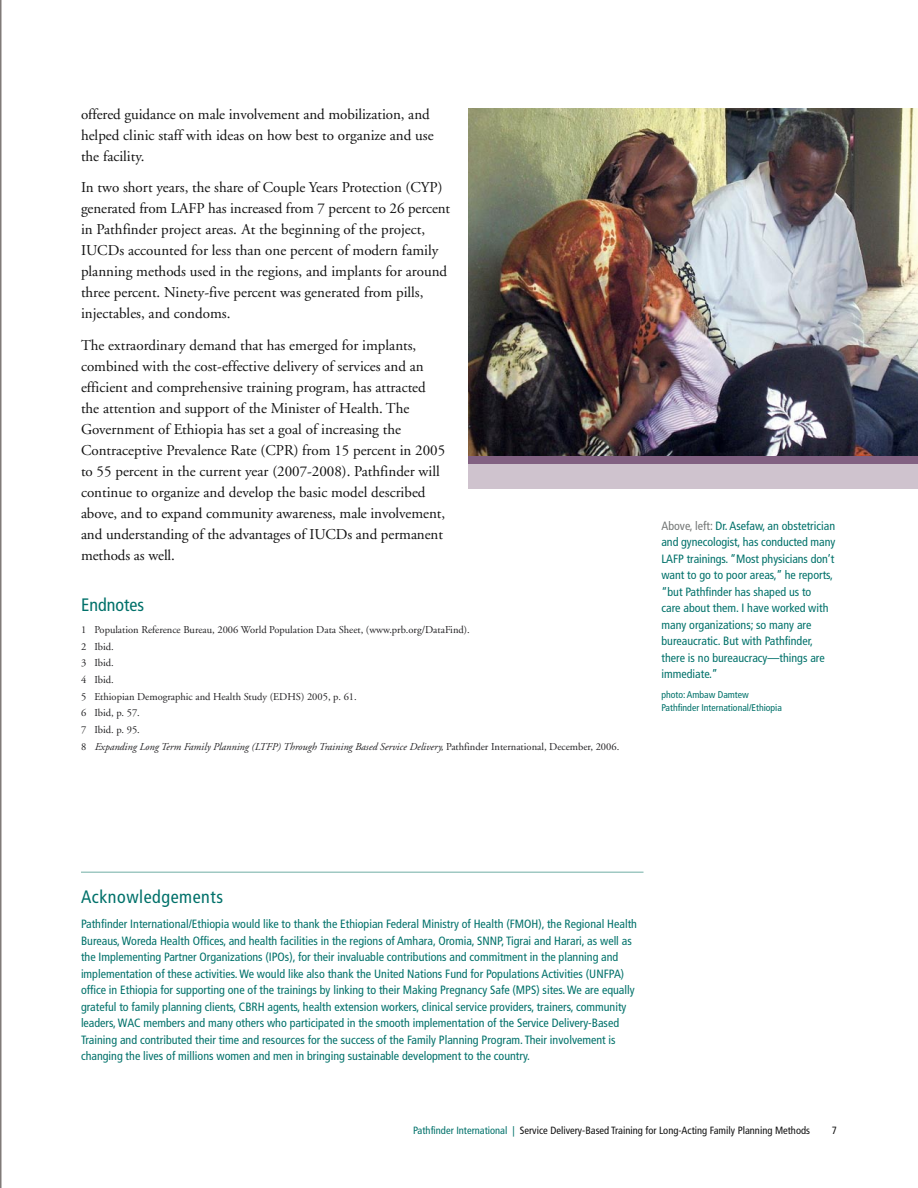
<style>
.page{position:relative;width:918px;height:1188px;background:#fff}
.page>*{position:absolute;margin:0;border:0;box-sizing:border-box;transform-origin:0 0}
.t1{font:condensed 18px "Frutiger";letter-spacing:.03em;color:#00716a}
.t2{font:condensed 18px "Frutiger";color:#00716a}
.t3{font:15px/21px "Adobe Garamond";color:#121212}
.t4{font:condensed 12px/16.5px "Frutiger";color:#00716a}
.t5{font:10.5px/16.8px "Adobe Garamond";color:#212022}
.t6{font:condensed 10.5px "Frutiger";color:#121212}
.t7{font:condensed 9.75px/12.8px "Frutiger";color:#00716a}
.s1{font-style:italic}
.s2{color:#747776}
.s3{color:#00716a}
</style>
<div class="page">
<hr style="left:0;top:0;width:2px;height:1188px;background:#807a78">
<img style="left:468px;top:108px;width:450px;height:348px">
<div style="left:468px;top:462px;width:450px;height:27px;background:#cfc3ce"></div>
<div style="left:468px;top:456px;width:450px;height:8px;background:#826182"></div>
<hr style="left:81px;top:872px;width:563px;height:1px;background:#9fc8c2">
<p class="t3" style="left:81px;top:104px;width:354px">offered guidance on male involvement and mobilization, and helped clinic staff with ideas on how best to organize and use the facility.</p>
<p class="t3" style="left:81px;top:178px;width:371px">In two short years, the share of Couple Years Protection (CYP) generated from LAFP has increased from 7 percent to 26 percent in Pathfinder project areas. At the beginning of the project, IUCDs accounted for less than one percent of modern family planning methods used in the regions, and implants for around three percent. Ninety-five percent was generated from pills, injectables, and condoms.</p>
<p class="t3" style="left:81px;top:335px;width:366px">The extraordinary demand that has emerged for implants, combined with the cost-effective delivery of services and an efficient and comprehensive training program, has attracted the attention and support of the Minister of Health. The Government of Ethiopia has set a goal of increasing the Contraceptive Prevalence Rate (CPR) from 15 percent in 2005 to 55 percent in the current year (2007-2008). Pathfinder will continue to organize and develop the basic model described above, and to expand community awareness, male involvement, and understanding of the advantages of IUCDs and permanent methods as well.</p>
<h1 class="t2" style="left:81px;top:594px;width:64px">Endnotes</h1>
<p class="t5" style="left:81px;top:621px;width:540px">1 Population Reference Bureau, 2006 World Population Data Sheet, (www.prb.org/DataFind).<br>2 Ibid.<br>3 Ibid.<br>4 Ibid.<br>5 Ethiopian Demographic and Health Study (EDHS) 2005, p. 61.<br>6 Ibid, p. 57.<br>7 Ibid. p. 95.<br>8 <span class="s1">Expanding Long Term Family Planning (LTFP) Through Training Based Service Delivery,</span> Pathfinder International, December, 2006.</p>
<p class="t4" style="left:662px;top:517px;width:175px"><span class="s2">Above, left:</span> Dr. Asefaw, an obstetrician and gynecologist, has conducted many LAFP trainings. “Most physicians don’t want to go to poor areas,” he reports, “but Pathfinder has shaped us to<br>care about them. I have worked with many organizations; so many are bureaucratic. But with Pathfinder, there is no bureaucracy—things are immediate.”</p>
<p class="t7" style="left:662px;top:688px;width:122px">photo: Ambaw Damtew<br>Pathfinder International/Ethiopia</p>
<h1 class="t1" style="left:81px;top:886px;width:144px">Acknowledgements</h1>
<p class="t4" style="left:81px;top:916px;width:558px">Pathfinder International/Ethiopia would like to thank the Ethiopian Federal Ministry of Health (FMOH), the Regional Health Bureaus, Woreda Health Offices, and health facilities in the regions of Amhara, Oromia, SNNP, Tigrai and Harari, as well as the Implementing Partner Organizations (IPOs), for their invaluable contributions and commitment in the planning and implementation of these activities. We would like also thank the United Nations Fund for Populations Activities (UNFPA) office in Ethiopia for supporting one of the trainings by linking to their Making Pregnancy Safe (MPS) sites. We are equally grateful to family planning clients, CBRH agents, health extension workers, clinical service providers, trainers, community leaders, WAC members and many others who participated in the smooth implementation of the Service Delivery-Based Training and contributed their time and resources for the success of the Family Planning Program. Their involvement is changing the lives of millions women and men in bringing sustainable development to the country.</p>
<p class="t6" style="left:413px;top:1124px;width:398px"><span class="s3">Pathfinder International |</span> Service Delivery-Based Training for Long-Acting Family Planning Methods</p>
</div>
